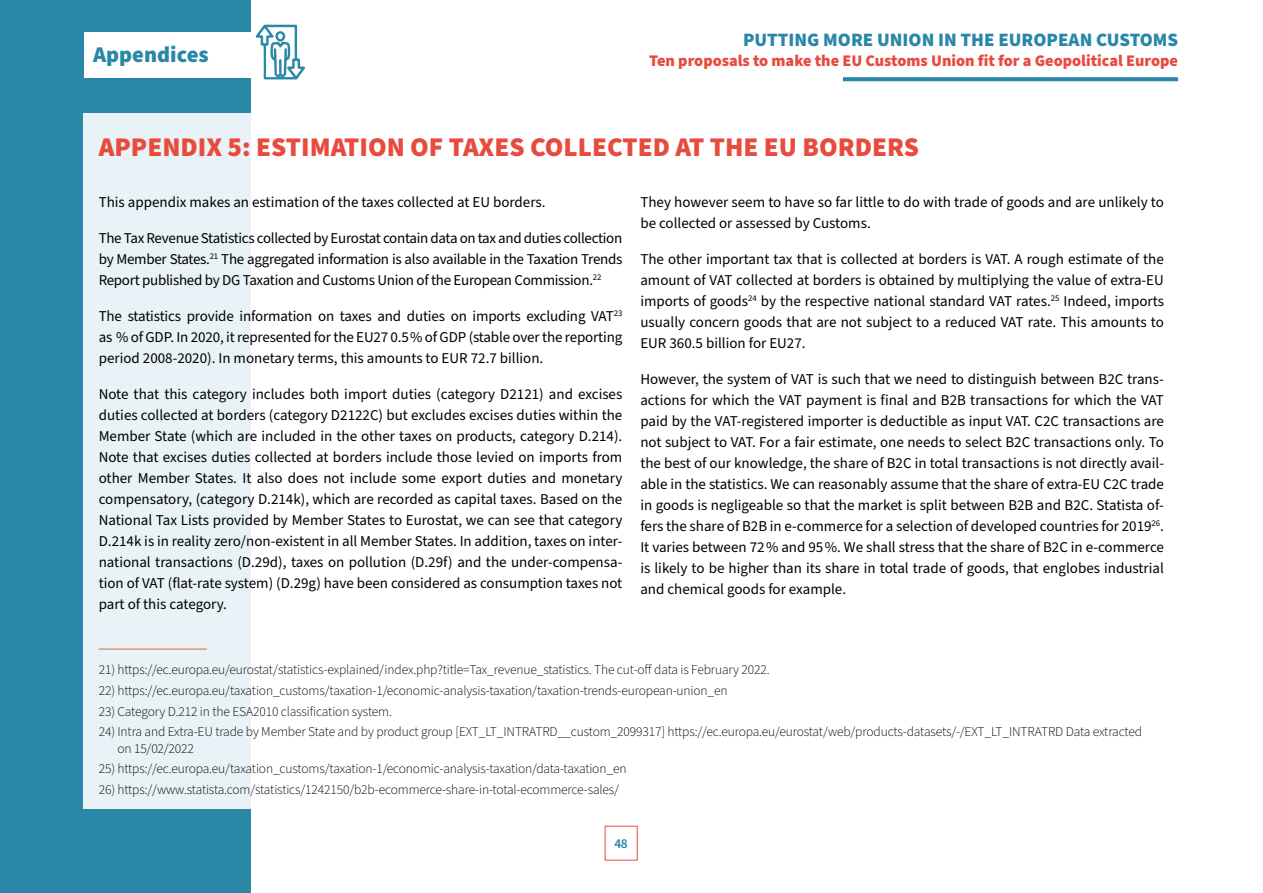
<style>
.page{position:relative;width:1263px;height:893px;background:#fff}
.page>*{position:absolute;margin:0;border:0;box-sizing:border-box;transform-origin:0 0}
.t1{font:900 27px "Source Sans Pro";color:#e94a3e}
.t2{font:900 22.5px "Source Sans Pro";color:#2a87a7}
.t3{font:900 18.9px "Source Sans Pro";color:#2a87a7}
.t4{font:900 16.2px "Source Sans Pro";color:#e94a3e}
.t5{font:15px/21px "Source Sans Pro";color:#000;text-align:justify}
.t6{font:300 13.5px/16.2px "Source Sans Pro";letter-spacing:-.01em;color:#000}
.t7{font:600 13.5px "Source Sans Pro";color:#2a87a7}
</style>
<div class="page">
<svg style="left:843px;top:77px;width:335px;height:4px"></svg>
<div style="left:0;top:0;width:251px;height:893px;background:#2a87a7"></div>
<div style="left:84px;top:113px;width:1095px;height:696px;background:linear-gradient(to right,#f3f8fa,#fff)"></div>
<hr style="left:99px;top:649px;width:108px;height:1px;background:#df6734">
<div style="left:84px;top:32px;width:366px;height:45px;background:#fff"></div>
<svg style="left:255px;top:25px;width:50px;height:55px"></svg>
<h2 class="t2" style="left:93px;top:39px;width:117px">Appendices</h2>
<p class="t3" style="left:743px;top:26px;width:437px">PUTTING MORE UNION IN THE EUROPEAN CUSTOMS</p>
<p class="t4" style="left:649px;top:49px;width:530px">Ten proposals to make the EU Customs Union fit for a Geopolitical Europe</p>
<h1 class="t1" style="left:99px;top:128px;width:822px">APPENDIX 5: ESTIMATION OF TAXES COLLECTED AT THE EU BORDERS</h1>
<p class="t5" style="left:99px;top:192px;width:448px">This appendix makes an estimation of the taxes collected at EU borders.</p>
<p class="t5" style="left:99px;top:228px;width:525px">The Tax Revenue Statistics collected by Eurostat contain data on tax and duties collection by Member States.<sup>21</sup> The aggregated information is also available in the Taxation Trends Report published by DG Taxation and Customs Union of the European Commission.<sup>22</sup></p>
<p class="t5" style="left:99px;top:306px;width:525px">The statistics provide information on taxes and duties on imports excluding VAT<sup>23 </sup>as % of GDP. In 2020, it represented for the EU27 0.5 % of GDP (stable over the reporting period 2008-2020). In monetary terms, this amounts to EUR 72.7 billion.</p>
<p class="t5" style="left:99px;top:384px;width:525px">Note that this category includes both import duties (category D2121) and excises duties collected at borders (category D2122C) but excludes excises duties within the Member State (which are included in the other taxes on products, category D.214).<br>Note that excises duties collected at borders include those levied on imports from other Member States. It also does not include some export duties and monetary compensatory, (category D.214k), which are recorded as capital taxes. Based on the National Tax Lists provided by Member States to Eurostat, we can see that category D.214k is in reality zero/non-existent in all Member States. In addition, taxes on inter&shy;national transactions (D.29d), taxes on pollution (D.29f) and the under-compensa&shy;tion of VAT (flat-rate system) (D.29g) have been considered as consumption taxes not part of this category.</p>
<p class="t5" style="left:640px;top:192px;width:525px">They however seem to have so far little to do with trade of goods and are unlikely to be collected or assessed by Customs.</p>
<p class="t5" style="left:640px;top:249px;width:525px">The other important tax that is collected at borders is VAT. A rough estimate of the amount of VAT collected at borders is obtained by multiplying the value of extra-EU imports of goods<sup>24</sup> by the respective national standard VAT rates.<sup>25</sup> Indeed, imports usually concern goods that are not subject to a reduced VAT rate. This amounts to EUR 360.5 billion for EU27.</p>
<p class="t5" style="left:640px;top:369px;width:525px">However, the system of VAT is such that we need to distinguish between B2C trans&shy;actions for which the VAT payment is final and B2B transactions for which the VAT paid by the VAT-registered importer is deductible as input VAT. C2C transactions are not subject to VAT. For a fair estimate, one needs to select B2C transactions only. To the best of our knowledge, the share of B2C in total transactions is not directly avail&shy;able in the statistics. We can reasonably assume that the share of extra-EU C2C trade in goods is negligeable so that the market is split between B2B and B2C. Statista of&shy;fers the share of B2B in e-commerce for a selection of developed countries for 2019<sup>26</sup>.<br>It varies between 72 % and 95 %. We shall stress that the share of B2C in e-commerce is likely to be higher than its share in total trade of goods, that englobes industrial and chemical goods for example.</p>
<p class="t6" style="left:99px;top:662px;width:672px">21) https://ec.europa.eu/eurostat/statistics-explained/index.php?title=Tax_revenue_statistics. The cut-off data is February 2022.</p>
<p class="t6" style="left:99px;top:683px;width:630px">22) https://ec.europa.eu/taxation_customs/taxation-1/economic-analysis-taxation/taxation-trends-european-union_en</p>
<p class="t6" style="left:99px;top:703px;width:295px">23) Category D.212 in the ESA2010 classification system.</p>
<p class="t6" style="left:117px;top:724px;width:1026px;text-indent:-19px">24) Intra and Extra-EU trade by Member State and by product group [EXT_LT_INTRATRD__custom_2099317] https://ec.europa.eu/eurostat/web/products-datasets/-/EXT_LT_INTRATRD Data extracted on 15/02/2022</p>
<p class="t6" style="left:99px;top:761px;width:529px">25) https://ec.europa.eu/taxation_customs/taxation-1/economic-analysis-taxation/data-taxation_en</p>
<p class="t6" style="left:99px;top:782px;width:522px">26) https://www.statista.com/statistics/1242150/b2b-ecommerce-share-in-total-ecommerce-sales/</p>
<p class="t7" style="left:614px;top:834px;width:15px">48</p>
</div>
